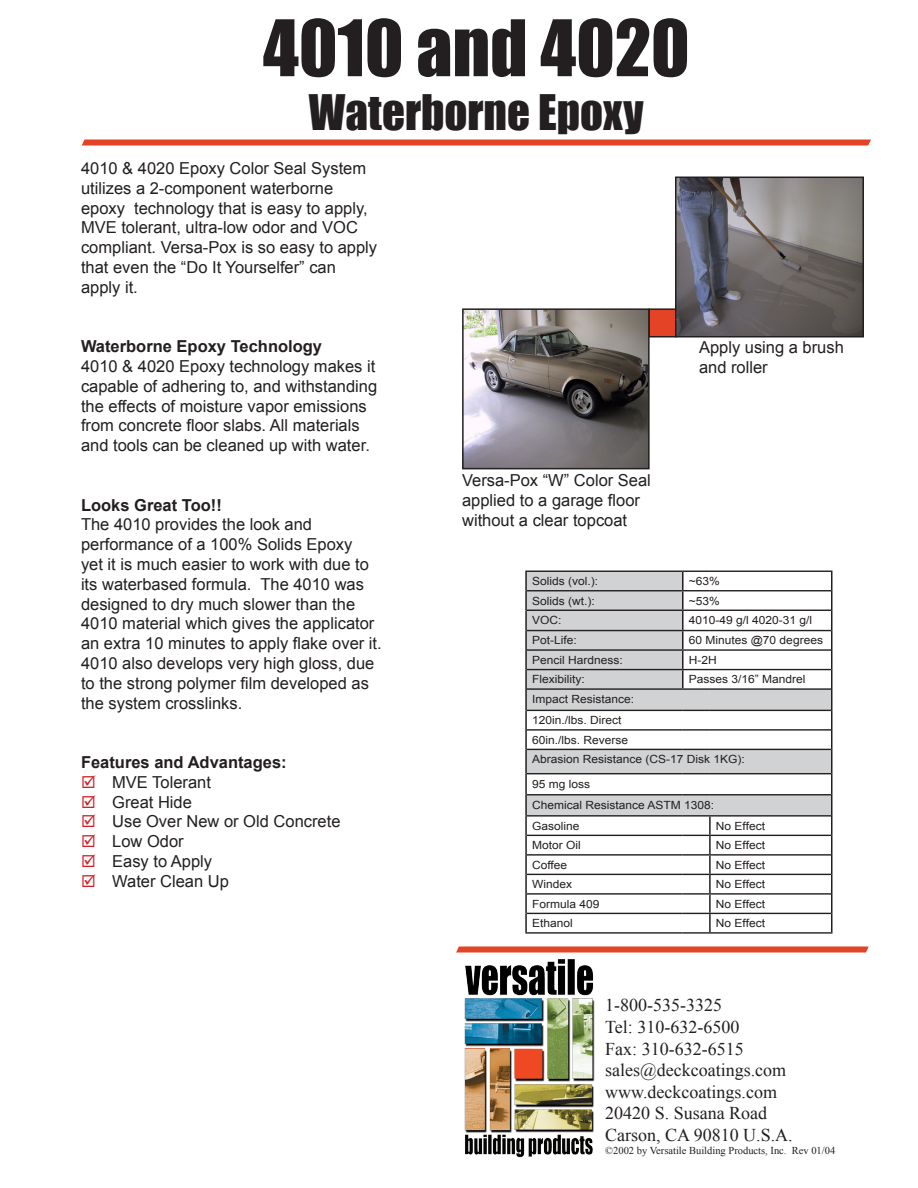
<style>
.page{position:relative;width:918px;height:1188px;background:#fff}
.page>*{position:absolute;margin:0;border:0;box-sizing:border-box;transform-origin:0 0}
.t1{font:72px "Impact";color:#231f20}
.t2{font:45px "Impact";color:#231f20}
.t3{font:18px/21.6px "Times New Roman";color:#231f20}
.t4{font:16.5px/19.8px "Arial";color:#231f20}
.t5{font:700 16.5px "Arial";color:#231f20}
.t6{font:11.25px "Arial";color:#231f20;scale:1.06 1}
.t7{font:10.5px "Times New Roman";color:#231f20}
.s1{color:#d1232a}
</style>
<div class="page">
<svg style="left:82px;top:139px;width:789px;height:7px;background:#e75e44"></svg>
<svg style="left:456px;top:946px;width:413px;height:7px;background:#e75f45"></svg>
<div style="left:649px;top:309px;width:27px;height:28px;background:#e44425"></div>
<div style="left:648px;top:308px;width:28px;height:30px;border:2px solid #231f20"></div>
<img style="left:678px;top:180px;width:183px;height:155px">
<div style="left:675px;top:177px;width:189px;height:161px;border:2px solid #231f20"></div>
<img style="left:465px;top:311px;width:182px;height:155px">
<div style="left:462px;top:308px;width:188px;height:161px;border:2px solid #231f20"></div>
<svg style="left:527px;top:572px;width:304px;height:243px;fill:#d1d2d4"></svg>
<hr style="left:525px;top:571px;width:158px;height:1px;background:#231f20">
<hr style="left:710px;top:571px;width:122px;height:1px;background:#231f20">
<hr style="left:527px;top:590px;width:156px;height:1px;background:#231f20">
<hr style="left:710px;top:590px;width:121px;height:1px;background:#231f20">
<hr style="left:527px;top:610px;width:156px;height:1px;background:#231f20">
<hr style="left:710px;top:610px;width:121px;height:1px;background:#231f20">
<hr style="left:527px;top:630px;width:156px;height:1px;background:#231f20">
<hr style="left:710px;top:630px;width:121px;height:1px;background:#231f20">
<hr style="left:527px;top:649px;width:156px;height:2px;background:#231f20">
<hr style="left:710px;top:649px;width:121px;height:2px;background:#231f20">
<hr style="left:527px;top:669px;width:156px;height:1px;background:#231f20">
<hr style="left:710px;top:669px;width:121px;height:1px;background:#231f20">
<hr style="left:527px;top:688px;width:156px;height:2px;background:#231f20">
<hr style="left:683px;top:688px;width:27px;height:2px;background:#231f20">
<hr style="left:710px;top:688px;width:121px;height:2px;background:#231f20">
<hr style="left:527px;top:710px;width:156px;height:1px;background:#231f20">
<svg style="left:683px;top:710px;width:27px;height:1px"></svg>
<hr style="left:710px;top:710px;width:121px;height:1px;background:#231f20">
<hr style="left:527px;top:729px;width:156px;height:2px;background:#231f20">
<hr style="left:683px;top:729px;width:27px;height:2px;background:#231f20">
<hr style="left:710px;top:729px;width:121px;height:2px;background:#231f20">
<hr style="left:527px;top:749px;width:156px;height:1px;background:#231f20">
<svg style="left:683px;top:749px;width:27px;height:1px"></svg>
<hr style="left:710px;top:749px;width:121px;height:1px;background:#231f20">
<hr style="left:527px;top:773px;width:156px;height:1px;background:#231f20">
<svg style="left:683px;top:773px;width:27px;height:1px"></svg>
<hr style="left:710px;top:773px;width:121px;height:1px;background:#231f20">
<hr style="left:527px;top:794px;width:156px;height:1px;background:#231f20">
<svg style="left:683px;top:794px;width:27px;height:1px"></svg>
<hr style="left:710px;top:794px;width:121px;height:1px;background:#231f20">
<hr style="left:527px;top:815px;width:156px;height:2px;background:#231f20">
<hr style="left:683px;top:815px;width:27px;height:2px;background:#231f20">
<hr style="left:710px;top:815px;width:121px;height:2px;background:#231f20">
<hr style="left:527px;top:835px;width:156px;height:1px;background:#231f20">
<hr style="left:710px;top:835px;width:121px;height:1px;background:#231f20">
<hr style="left:527px;top:854px;width:156px;height:2px;background:#231f20">
<hr style="left:710px;top:854px;width:121px;height:2px;background:#231f20">
<hr style="left:527px;top:874px;width:156px;height:1px;background:#231f20">
<hr style="left:710px;top:874px;width:121px;height:1px;background:#231f20">
<hr style="left:527px;top:893px;width:156px;height:2px;background:#231f20">
<hr style="left:710px;top:893px;width:121px;height:2px;background:#231f20">
<hr style="left:527px;top:913px;width:156px;height:1px;background:#231f20">
<hr style="left:710px;top:913px;width:121px;height:1px;background:#231f20">
<hr style="left:525px;top:932px;width:158px;height:2px;background:#231f20">
<hr style="left:683px;top:932px;width:27px;height:2px;background:#231f20">
<hr style="left:710px;top:932px;width:122px;height:2px;background:#231f20">
<svg style="left:525px;top:572px;width:2px;height:38px"></svg>
<hr style="left:525px;top:610px;width:2px;height:21px;background:#231f20">
<svg style="left:525px;top:631px;width:2px;height:19px"></svg>
<hr style="left:525px;top:650px;width:2px;height:20px;background:#231f20">
<svg style="left:525px;top:670px;width:2px;height:19px"></svg>
<svg style="left:682px;top:571px;width:28px;height:117px"></svg>
<hr style="left:525px;top:689px;width:2px;height:21px;background:#231f20">
<hr style="left:525px;top:710px;width:2px;height:20px;background:#231f20">
<svg style="left:525px;top:730px;width:2px;height:19px"></svg>
<hr style="left:525px;top:749px;width:2px;height:25px;background:#231f20">
<hr style="left:525px;top:774px;width:2px;height:21px;background:#231f20">
<hr style="left:525px;top:795px;width:2px;height:21px;background:#231f20">
<svg style="left:525px;top:816px;width:2px;height:19px"></svg>
<hr style="left:525px;top:835px;width:2px;height:20px;background:#231f20">
<svg style="left:525px;top:855px;width:2px;height:19px"></svg>
<hr style="left:525px;top:874px;width:2px;height:20px;background:#231f20">
<svg style="left:525px;top:894px;width:2px;height:38px"></svg>
<svg style="left:683px;top:817px;width:28px;height:115px"></svg>
<svg style="left:831px;top:572px;width:1px;height:360px"></svg>
<img style="left:464px;top:959px;width:131px;height:199px">
<p class="t1" style="left:263px;top:-8px;width:428px">4010 and 4020</p>
<p class="t2" style="left:309px;top:78px;width:336px">Waterborne Epoxy</p>
<p class="t4" style="left:81px;top:158px;width:298px">4010 &amp; 4020 Epoxy Color Seal System utilizes a 2-component waterborne epoxy technology that is easy to apply, MVE tolerant, ultra-low odor and VOC compliant. Versa-Pox is so easy to apply that even the “Do It Yourselfer” can</p>
<p class="t4" style="left:81px;top:277px;width:58px">apply it.</p>
<p class="t5" style="left:81px;top:336px;width:243px">Waterborne Epoxy Technology</p>
<p class="t4" style="left:81px;top:356px;width:298px">4010 &amp; 4020 Epoxy technology makes it capable of adhering to, and withstanding the effects of moisture vapor emissions from concrete floor slabs. All materials and tools can be cleaned up with water.</p>
<p class="t5" style="left:81px;top:494px;width:142px">Looks Great Too!!</p>
<p class="t4" style="left:81px;top:515px;width:302px">The 4010 provides the look and performance of a 100% Solids Epoxy<br>yet it is much easier to work with due to its waterbased formula. The 4010 was designed to dry much slower than the 4010 material which gives the applicator an extra 10 minutes to apply flake over it.<br>4010 also develops very high gloss, due to the strong polymer film developed as the system crosslinks.</p>
<p class="t5" style="left:81px;top:751px;width:207px">Features and Advantages:</p>
<p class="t4" style="left:81px;top:772px;width:131px"><span class="s1">☑</span> MVE Tolerant</p>
<p class="t4" style="left:81px;top:792px;width:112px"><span class="s1">☑</span> Great Hide</p>
<p class="t4" style="left:81px;top:812px;width:261px"><span class="s1">☑</span> Use Over New or Old Concrete</p>
<p class="t4" style="left:81px;top:832px;width:104px"><span class="s1">☑</span> Low Odor</p>
<p class="t4" style="left:81px;top:851px;width:133px"><span class="s1">☑</span> Easy to Apply</p>
<p class="t4" style="left:81px;top:871px;width:149px"><span class="s1">☑</span> Water Clean Up</p>
<p class="t4" style="left:462px;top:470px;width:190px">Versa-Pox “W” Color Seal applied to a garage floor without a clear topcoat</p>
<p class="t4" style="left:699px;top:338px;width:146px">Apply using a brush and roller</p>
<p class="t6" style="left:532px;top:574px;width:64px">Solids (vol.):</p>
<p class="t6" style="left:689px;top:574px;width:31px">~63%</p>
<p class="t6" style="left:532px;top:593px;width:61px">Solids (wt.):</p>
<p class="t6" style="left:689px;top:593px;width:31px">~53%</p>
<p class="t6" style="left:532px;top:613px;width:29px">VOC:</p>
<p class="t6" style="left:689px;top:613px;width:118px">4010-49 g/l 4020-31 g/l</p>
<p class="t6" style="left:532px;top:633px;width:44px">Pot-Life:</p>
<p class="t6" style="left:689px;top:633px;width:128px">60 Minutes @70 degrees</p>
<p class="t6" style="left:532px;top:653px;width:87px">Pencil Hardness:</p>
<p class="t6" style="left:689px;top:653px;width:28px">H-2H</p>
<p class="t6" style="left:532px;top:672px;width:51px">Flexibility:</p>
<p class="t6" style="left:689px;top:672px;width:112px">Passes 3/16” Mandrel</p>
<p class="t6" style="left:532px;top:692px;width:98px">Impact Resistance:</p>
<p class="t6" style="left:532px;top:713px;width:86px">120in./lbs. Direct</p>
<p class="t6" style="left:532px;top:732px;width:92px">60in./lbs. Reverse</p>
<p class="t6" style="left:532px;top:752px;width:202px">Abrasion Resistance (CS-17 Disk 1KG):</p>
<p class="t6" style="left:532px;top:776px;width:56px">95 mg loss</p>
<p class="t6" style="left:532px;top:797px;width:173px">Chemical Resistance ASTM 1308:</p>
<p class="t6" style="left:532px;top:818px;width:46px">Gasoline</p>
<p class="t6" style="left:716px;top:818px;width:48px">No Effect</p>
<p class="t6" style="left:532px;top:838px;width:47px">Motor Oil</p>
<p class="t6" style="left:716px;top:838px;width:48px">No Effect</p>
<p class="t6" style="left:532px;top:857px;width:35px">Coffee</p>
<p class="t6" style="left:716px;top:857px;width:48px">No Effect</p>
<p class="t6" style="left:532px;top:877px;width:39px">Windex</p>
<p class="t6" style="left:716px;top:877px;width:48px">No Effect</p>
<p class="t6" style="left:532px;top:896px;width:65px">Formula 409</p>
<p class="t6" style="left:716px;top:896px;width:48px">No Effect</p>
<p class="t6" style="left:532px;top:916px;width:40px">Ethanol</p>
<p class="t6" style="left:716px;top:916px;width:48px">No Effect</p>
<p class="t3" style="left:605px;top:994px;width:118px">1-800-535-3325</p>
<p class="t3" style="left:605px;top:1016px;width:136px">Tel: 310-632-6500</p>
<p class="t3" style="left:605px;top:1038px;width:183px">Fax: 310-632-6515 sales@deckcoatings.com</p>
<p class="t3" style="left:605px;top:1081px;width:173px">www.deckcoatings.com</p>
<p class="t3" style="left:605px;top:1102px;width:163px">20420 S. Susana Road</p>
<p class="t3" style="left:605px;top:1124px;width:189px">Carson, CA 90810 U.S.A.</p>
<p class="t7" style="left:605px;top:1143px;width:232px">©2002 by Versatile Building Products, Inc. Rev 01/04</p>
</div>
